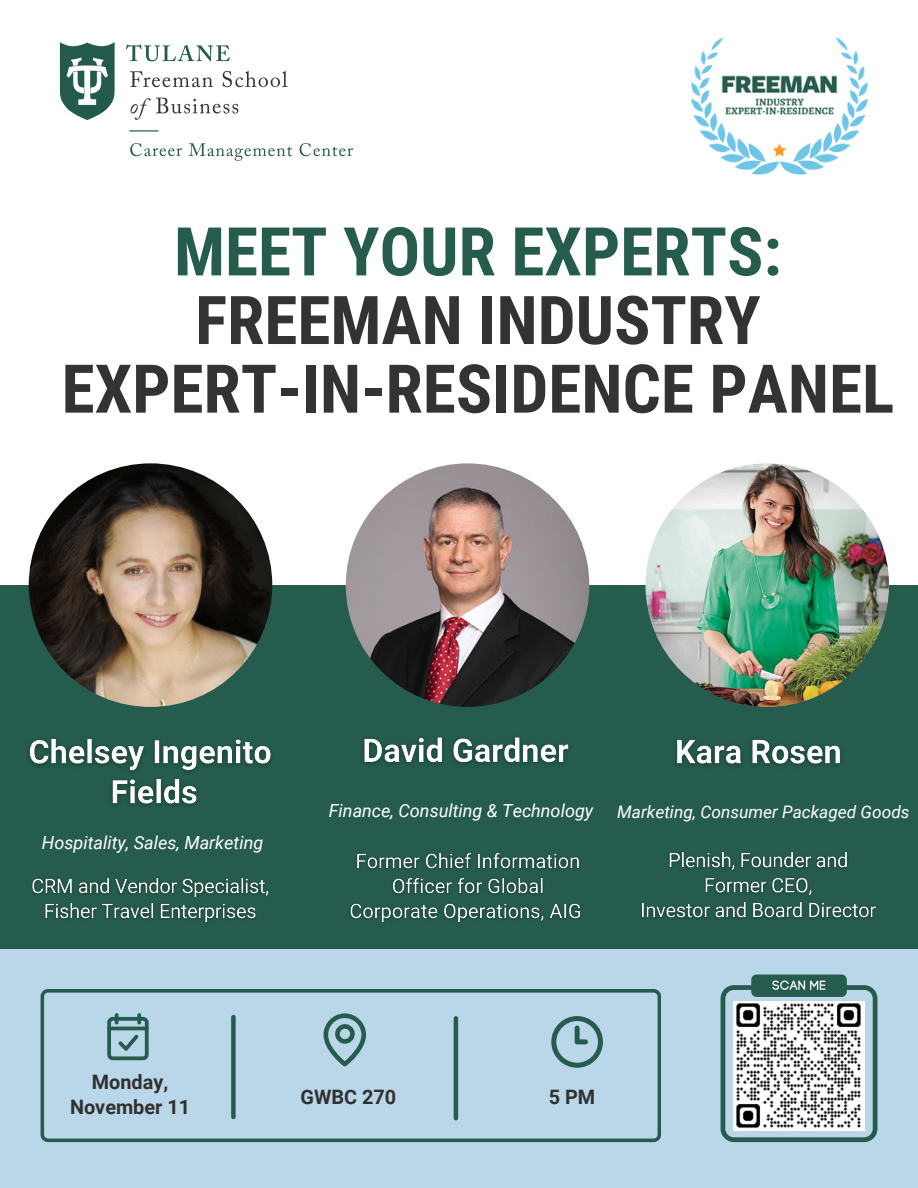
<style>
.page{position:relative;width:918px;height:1188px;background:#fff}
.page>*{position:absolute;margin:0;border:0;box-sizing:border-box;transform-origin:0 0}
.t1{font:700 67.35px/68.7px "Roboto Condensed";color:#333;text-align:center}
.t2{font:700 19.95px/24.8px "Roboto";color:#303030;text-align:center}
.t3{font:italic 18px "Roboto";color:#fff}
.t4{font:italic 17.25px "Roboto";color:#fff}
.s1{color:#255c4e}
</style>
<div class="page">
<div style="left:0;top:882px;width:918px;height:306px;background:#b9d7e8"></div>
<div style="left:0;top:585px;width:918px;height:364px;background:#255c4e"></div>
<img style="left:645px;top:463px;width:244px;height:244px;border-radius:50%">
<img style="left:59px;top:42px;width:294px;height:119px">
<img style="left:691px;top:37px;width:177px;height:138px">
<svg style="left:41px;top:989px;width:620px;height:153px"></svg>
<svg style="left:107px;top:1013px;width:42px;height:47px"></svg>
<svg style="left:324px;top:1013px;width:42px;height:53px"></svg>
<svg style="left:551px;top:1016px;width:52px;height:52px"></svg>
<div style="left:231px;top:1017px;width:5px;height:100px;background:#255c4e"></div>
<hr style="left:454px;top:1018px;width:4px;height:100px;background:#255c4e">
<img style="left:29px;top:463px;width:243px;height:244px;border-radius:50%">
<img style="left:29px;top:739px;width:242px;height:66px">
<img style="left:32px;top:878px;width:237px;height:44px">
<img style="left:346px;top:463px;width:243px;height:244px;border-radius:50%">
<img style="left:363px;top:737px;width:206px;height:27px">
<img style="left:350px;top:853px;width:230px;height:69px">
<div style="left:751px;top:975px;width:96px;height:22px;background:#255c4e;border-radius:5px"></div>
<svg style="left:721px;top:981px;width:156px;height:161px"></svg>
<img style="left:676px;top:739px;width:164px;height:27px">
<img style="left:642px;top:852px;width:234px;height:66px">
<p class="t1" style="left:62px;top:218px;width:834px"><span class="s1">MEET YOUR EXPERTS:<br></span>FREEMAN INDUSTRY<br>EXPERT-IN-RESIDENCE PANEL</p>
<p class="t3" style="left:42px;top:832px;width:223px">Hospitality, Sales, Marketing</p>
<h4 class="t3" style="left:329px;top:800px;width:266px">Finance, Consulting &amp; Technology</h4>
<h3 class="t4" style="left:617px;top:802px;width:294px">Marketing, Consumer Packaged Goods</h3>
<p class="t2" style="left:70px;top:1070px;width:122px">Monday,<br>November 11</p>
<p class="t2" style="left:301px;top:1085px;width:97px">GWBC 270</p>
<p class="t2" style="left:549px;top:1085px;width:48px">5 PM</p>
</div>
